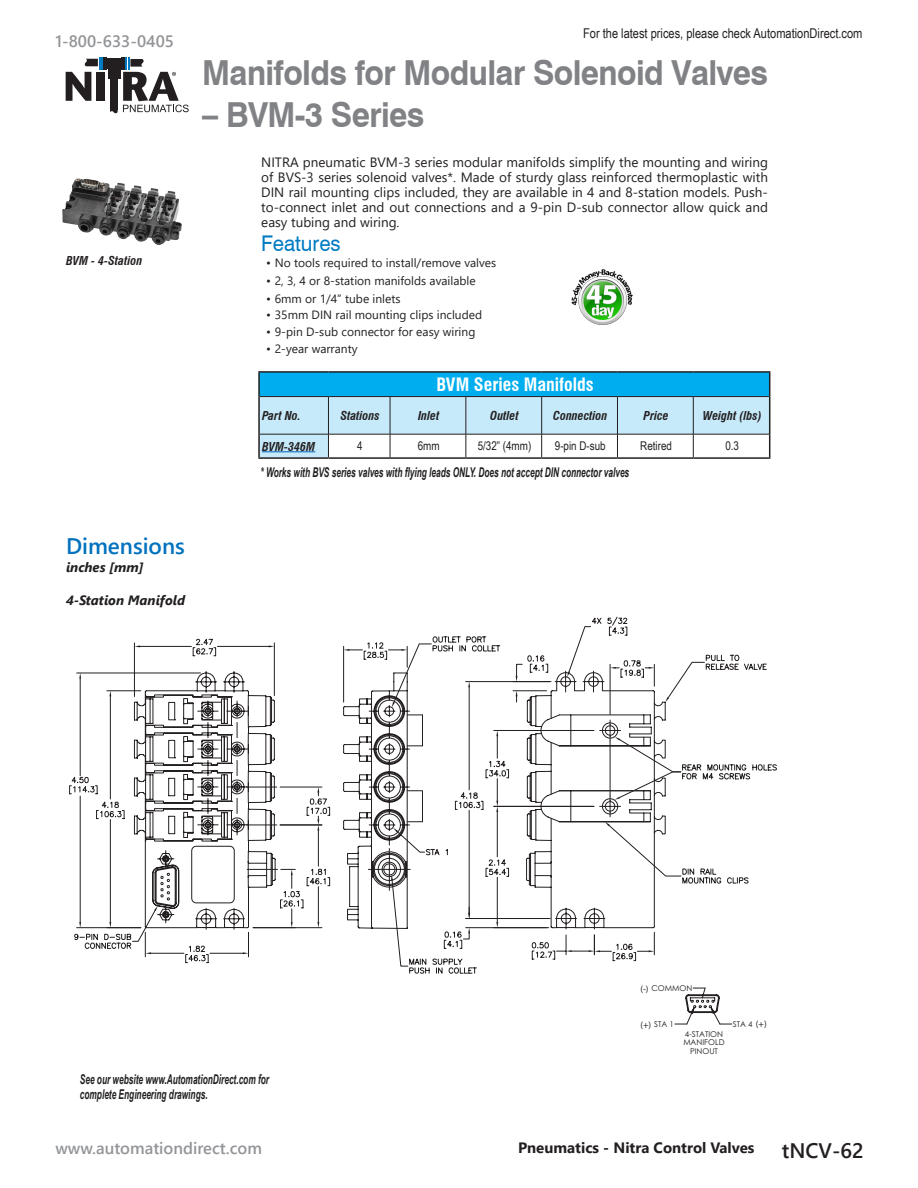
<style>
.page{position:relative;width:918px;height:1188px;background:#fff}
.page>*{position:absolute;margin:0;border:0;box-sizing:border-box;transform-origin:0 0}
.Head{font:700 34.5px "Swiss 721 BT";letter-spacing:-.02em;color:#808285;scale:.93 1}
.Subhead{font:600 22.5px "Segoe UI";color:#0072be}
.Body_Text{font:21.6px "Swiss 721 BT";color:#007bc3;scale:.95 1}
.t1{font:600 21px "Segoe UI";color:#231f20}
.Table_Title{font:700 condensed 18px "Swiss 721 BT";color:#fff}
.t2{font:600 16.5px "Segoe UI";color:#939598}
.t3{font:700 15px "Segoe UI";color:#231f20}
.Body_Text-2{font:13.5px/15px "Segoe UI";color:#231f20;text-align:justify}
.Take-note{font:italic 700 13.5px/15px "Arial Narrow";color:#231f20;scale:.75 1}
.t4{font:13.5px "Arial Narrow";color:#231f20}
.Small_Subhead{font:italic 700 13.5px "Segoe UI";color:#231f20}
.t5{font:12px "Segoe UI";color:#231f20}
.Table_Subhead__Left{font:italic 700 condensed 12px "Swiss 721 BT";color:#231f20}
.Table_Body__Centered{font:12px "Arial Narrow";color:#231f20}
.t6{font:9.3px "Myriad Pro";color:#231f20}
.t7{font:7.95px/7.8px "Century Gothic";color:#231f20}
</style>
<div class="page">
<svg style="left:66px;top:57px;width:123px;height:56px"></svg>
<hr style="left:258px;top:371px;width:70px;height:2px;background:#231f20">
<hr style="left:258px;top:373px;width:2px;height:24px;background:#231f20">
<hr style="left:328px;top:371px;width:62px;height:2px;background:#231f20">
<hr style="left:390px;top:371px;width:76px;height:2px;background:#231f20">
<hr style="left:466px;top:371px;width:76px;height:2px;background:#231f20">
<hr style="left:542px;top:371px;width:75px;height:2px;background:#231f20">
<hr style="left:617px;top:371px;width:76px;height:2px;background:#231f20">
<hr style="left:693px;top:371px;width:77px;height:2px;background:#231f20">
<hr style="left:258px;top:397px;width:2px;height:37px;background:#231f20">
<hr style="left:258px;top:434px;width:2px;height:23px;background:#231f20">
<svg style="left:259px;top:373px;width:511px;height:84px"></svg>
<hr style="left:258px;top:457px;width:70px;height:2px;background:#231f20">
<hr style="left:328px;top:457px;width:62px;height:2px;background:#231f20">
<hr style="left:390px;top:457px;width:76px;height:2px;background:#231f20">
<hr style="left:466px;top:457px;width:76px;height:2px;background:#231f20">
<hr style="left:542px;top:457px;width:75px;height:2px;background:#231f20">
<hr style="left:617px;top:457px;width:76px;height:2px;background:#231f20">
<hr style="left:693px;top:457px;width:77px;height:2px;background:#231f20">
<hr style="left:262px;top:451px;width:53px;height:1px;background:#005fb9">
<img style="left:62px;top:179px;width:120px;height:66px">
<svg style="left:74px;top:617px;width:693px;height:357px"></svg>
<div style="left:64px;top:593px;width:138px;height:28px;background:#fff"></div>
<svg style="left:675px;top:988px;width:57px;height:37px"></svg>
<img style="left:571px;top:269px;width:62px;height:56px">
<p class="t2" style="left:56px;top:25px;width:120px">1-800-633-0405</p>
<p class="Table_Subhead__Left" style="left:66px;top:253px;width:78px">BVM - 4-Station</p>
<p class="t4" style="left:583px;top:24px;width:281px">For the latest prices, please check AutomationDirect.com</p>
<p class="Head" style="left:202px;top:49px;width:610px">Manifolds for Modular Solenoid Valves</p>
<p class="Head" style="left:202px;top:91px;width:240px">– BVM-3 Series</p>
<p class="Body_Text-2" style="left:261px;top:153px;width:508px">NITRA pneumatic BVM-3 series modular manifolds simplify the mounting and wiring of BVS-3 series solenoid valves*. Made of sturdy glass reinforced thermoplastic with DIN rail mounting clips included, they are available in 4 and 8-station models. Push&shy;to-connect inlet and out connections and a 9-pin D-sub connector allow quick and easy tubing and wiring.</p>
<p class="Body_Text" style="left:261px;top:229px;width:85px">Features</p>
<p class="t5" style="left:266px;top:251px;width:232px">• No tools required to install/remove valves</p>
<p class="t5" style="left:266px;top:269px;width:211px">• 2, 3, 4 or 8-station manifolds available</p>
<p class="t5" style="left:266px;top:287px;width:136px">• 6mm or 1/4” tube inlets</p>
<p class="t5" style="left:266px;top:304px;width:217px">• 35mm DIN rail mounting clips included</p>
<p class="t5" style="left:266px;top:321px;width:211px">• 9-pin D-sub connector for easy wiring</p>
<p class="t5" style="left:266px;top:337px;width:93px">• 2-year warranty</p>
<p class="Table_Title" style="left:436px;top:374px;width:159px">BVM Series Manifolds</p>
<p class="Table_Subhead__Left" style="left:262px;top:408px;width:40px">Part No.</p>
<p class="Table_Subhead__Left" style="left:340px;top:408px;width:41px">Stations</p>
<p class="Table_Subhead__Left" style="left:418px;top:408px;width:23px">Inlet</p>
<p class="Table_Subhead__Left" style="left:490px;top:408px;width:30px">Outlet</p>
<p class="Table_Subhead__Left" style="left:553px;top:408px;width:56px">Connection</p>
<p class="Table_Subhead__Left" style="left:644px;top:408px;width:27px">Price</p>
<p class="Table_Subhead__Left" style="left:703px;top:408px;width:60px">Weight (lbs)</p>
<p class="Table_Subhead__Left" style="left:262px;top:439px;width:55px">BVM-346M</p>
<p class="Table_Body__Centered" style="left:357px;top:437px;width:7px">4</p>
<p class="Table_Body__Centered" style="left:418px;top:437px;width:23px">6mm</p>
<p class="Table_Body__Centered" style="left:478px;top:437px;width:55px">5/32” (4mm)</p>
<p class="Table_Body__Centered" style="left:555px;top:437px;width:52px">9-pin D-sub</p>
<p class="Table_Body__Centered" style="left:640px;top:437px;width:33px">Retired</p>
<p class="Table_Body__Centered" style="left:725px;top:437px;width:15px">0.3</p>
<p class="Take-note" style="left:261px;top:464px;width:493px">* Works with BVS series valves with flying leads ONLY. Does not accept DIN connector valves</p>
<p class="Subhead" style="left:66px;top:525px;width:120px">Dimensions</p>
<p class="Small_Subhead" style="left:66px;top:555px;width:79px">inches [mm]</p>
<p class="Small_Subhead" style="left:66px;top:587px;width:121px">4-Station Manifold</p>
<p class="t7" style="left:651px;top:984px;width:42px">COMMON</p>
<p class="t7" style="left:683px;top:1030px;width:43px">4-STATION<br>MANIFOLD</p>
<p class="t7" style="left:690px;top:1048px;width:29px">PINOUT</p>
<p class="t6" style="left:640px;top:983px;width:10px">(-)</p>
<p class="t6" style="left:640px;top:1019px;width:12px">(+)</p>
<p class="t6" style="left:756px;top:1018px;width:12px">(+)</p>
<p class="t7" style="left:654px;top:1020px;width:21px">STA 1</p>
<p class="t7" style="left:733px;top:1020px;width:21px">STA 4</p>
<p class="Take-note" style="left:80px;top:1071px;width:254px">See our website www.AutomationDirect.com for complete Engineering drawings.</p>
<p class="t2" style="left:56px;top:1132px;width:208px">www.automationdirect.com</p>
<p class="t3" style="left:518px;top:1133px;width:238px">Pneumatics - Nitra Control Valves</p>
<h3 class="t1" style="left:782px;top:1131px;width:84px">tNCV-62</h3>
</div>
